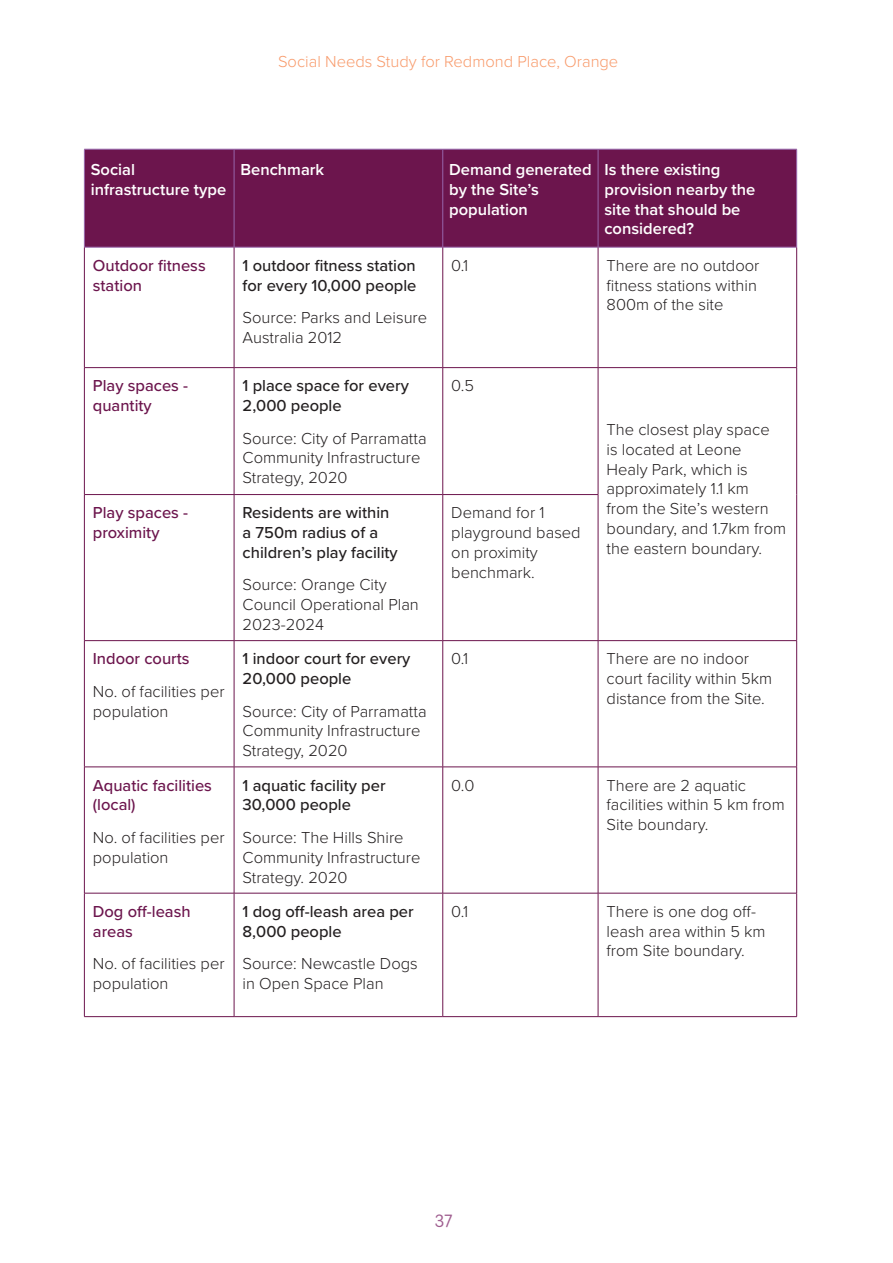
<style>
.page{position:relative;width:893px;height:1263px;background:#fff}
.page>*{position:absolute;margin:0;border:0;box-sizing:border-box;transform-origin:0 0}
.Cred_23_Rpt_Table_body{font:300 16.5px/19.8px "Proxima Nova";color:#231f20}
.Cred_23_Rpt_Table_body-2{font:500 16.5px/19.8px "Proxima Nova";color:#231f20}
.Cred_23_Rpt_Table_header{font:600 16.5px/19.8px "Proxima Nova";color:#fff}
.Cred_23_Rpt_Table_left_column{font:500 16.5px/19.8px "Proxima Nova";color:#6c154d}
.Cred_23_Rpt_Body_text{font:300 16.5px/19.8px "Proxima Nova";color:#231f20}
.t1{font:300 16.5px "Proxima Nova";color:#f89b6c}
.t2{font:300 16.5px "Navigo";color:#9f5d8f}
</style>
<div class="page">
<div style="left:85px;top:150px;width:711px;height:97px;background:#6c154d"></div>
<hr style="left:84px;top:149px;width:150px;height:1px;background:#9766ab">
<hr style="left:84px;top:150px;width:1px;height:97px;background:#9766ab">
<hr style="left:234px;top:149px;width:209px;height:1px;background:#9766ab">
<hr style="left:234px;top:149px;width:1px;height:98px;background:#9766ab">
<hr style="left:443px;top:149px;width:155px;height:1px;background:#9766ab">
<hr style="left:442px;top:149px;width:1px;height:98px;background:#9766ab">
<hr style="left:598px;top:149px;width:199px;height:1px;background:#9766ab">
<hr style="left:598px;top:149px;width:1px;height:98px;background:#9766ab">
<hr style="left:796px;top:149px;width:1px;height:98px;background:#9766ab">
<hr style="left:84px;top:247px;width:150px;height:1px;background:#9766ab">
<hr style="left:234px;top:247px;width:209px;height:1px;background:#9766ab">
<hr style="left:443px;top:247px;width:155px;height:1px;background:#9766ab">
<hr style="left:598px;top:247px;width:199px;height:1px;background:#9766ab">
<hr style="left:598px;top:367px;width:199px;height:1px;background:#6c154d">
<hr style="left:598px;top:368px;width:1px;height:126px;background:#6c154d">
<hr style="left:796px;top:368px;width:1px;height:126px;background:#6c154d">
<hr style="left:598px;top:495px;width:1px;height:145px;background:#6c154d">
<hr style="left:796px;top:494px;width:1px;height:146px;background:#6c154d">
<hr style="left:598px;top:640px;width:199px;height:1px;background:#6c154d">
<hr style="left:84px;top:247px;width:1px;height:120px;background:#6c154d">
<hr style="left:234px;top:247px;width:1px;height:120px;background:#6c154d">
<hr style="left:442px;top:247px;width:1px;height:120px;background:#6c154d">
<hr style="left:598px;top:247px;width:1px;height:120px;background:#6c154d">
<hr style="left:796px;top:247px;width:1px;height:120px;background:#6c154d">
<hr style="left:84px;top:367px;width:150px;height:1px;background:#6c154d">
<hr style="left:84px;top:368px;width:1px;height:126px;background:#6c154d">
<hr style="left:234px;top:367px;width:209px;height:1px;background:#6c154d">
<hr style="left:234px;top:368px;width:1px;height:126px;background:#6c154d">
<hr style="left:443px;top:367px;width:155px;height:1px;background:#6c154d">
<hr style="left:442px;top:368px;width:1px;height:126px;background:#6c154d">
<hr style="left:84px;top:494px;width:150px;height:1px;background:#6c154d">
<hr style="left:84px;top:495px;width:1px;height:145px;background:#6c154d">
<hr style="left:234px;top:494px;width:209px;height:1px;background:#6c154d">
<hr style="left:234px;top:495px;width:1px;height:145px;background:#6c154d">
<hr style="left:443px;top:494px;width:155px;height:1px;background:#6c154d">
<hr style="left:442px;top:495px;width:1px;height:145px;background:#6c154d">
<hr style="left:84px;top:640px;width:150px;height:1px;background:#6c154d">
<hr style="left:84px;top:641px;width:1px;height:126px;background:#6c154d">
<hr style="left:234px;top:640px;width:209px;height:1px;background:#6c154d">
<hr style="left:234px;top:641px;width:1px;height:126px;background:#6c154d">
<hr style="left:443px;top:640px;width:155px;height:1px;background:#6c154d">
<hr style="left:442px;top:641px;width:1px;height:126px;background:#6c154d">
<hr style="left:598px;top:641px;width:1px;height:126px;background:#6c154d">
<hr style="left:796px;top:641px;width:1px;height:126px;background:#6c154d">
<hr style="left:84px;top:767px;width:150px;height:1px;background:#6c154d">
<hr style="left:84px;top:767px;width:1px;height:126px;background:#6c154d">
<hr style="left:234px;top:767px;width:209px;height:1px;background:#6c154d">
<hr style="left:234px;top:767px;width:1px;height:126px;background:#6c154d">
<hr style="left:443px;top:767px;width:155px;height:1px;background:#6c154d">
<hr style="left:442px;top:767px;width:1px;height:126px;background:#6c154d">
<hr style="left:598px;top:767px;width:199px;height:1px;background:#6c154d">
<hr style="left:598px;top:767px;width:1px;height:126px;background:#6c154d">
<hr style="left:796px;top:767px;width:1px;height:126px;background:#6c154d">
<hr style="left:84px;top:893px;width:150px;height:1px;background:#6c154d">
<hr style="left:84px;top:893px;width:1px;height:123px;background:#6c154d">
<hr style="left:234px;top:893px;width:209px;height:1px;background:#6c154d">
<hr style="left:234px;top:893px;width:1px;height:123px;background:#6c154d">
<hr style="left:443px;top:893px;width:155px;height:1px;background:#6c154d">
<hr style="left:442px;top:893px;width:1px;height:123px;background:#6c154d">
<hr style="left:598px;top:893px;width:199px;height:1px;background:#6c154d">
<hr style="left:598px;top:893px;width:1px;height:123px;background:#6c154d">
<hr style="left:796px;top:893px;width:1px;height:123px;background:#6c154d">
<hr style="left:84px;top:1016px;width:150px;height:1px;background:#6c154d">
<hr style="left:234px;top:1016px;width:209px;height:1px;background:#6c154d">
<hr style="left:443px;top:1016px;width:155px;height:1px;background:#6c154d">
<hr style="left:598px;top:1016px;width:199px;height:1px;background:#6c154d">
<p class="t1" style="left:278px;top:49px;width:342px">Social Needs Study for Redmond Place, Orange</p>
<p class="Cred_23_Rpt_Table_header" style="left:91px;top:159px;width:137px">Social infrastructure type</p>
<p class="Cred_23_Rpt_Table_header" style="left:240px;top:159px;width:85px">Benchmark</p>
<p class="Cred_23_Rpt_Table_header" style="left:449px;top:159px;width:144px">Demand generated by the Site’s population</p>
<p class="Cred_23_Rpt_Table_header" style="left:604px;top:159px;width:152px">Is there existing provision nearby the site that should be considered?</p>
<p class="Cred_23_Rpt_Table_left_column" style="left:93px;top:255px;width:114px">Outdoor fitness station</p>
<p class="Cred_23_Rpt_Table_body-2" style="left:243px;top:255px;width:175px">1 outdoor fitness station for every 10,000 people</p>
<p class="Cred_23_Rpt_Table_body" style="left:243px;top:307px;width:186px">Source: Parks and Leisure<br>Australia 2012</p>
<p class="Cred_23_Rpt_Table_body" style="left:451px;top:255px;width:18px">0.1</p>
<p class="Cred_23_Rpt_Table_body" style="left:607px;top:255px;width:154px">There are no outdoor fitness stations within<br>800m of the site</p>
<p class="Cred_23_Rpt_Table_left_column" style="left:93px;top:375px;width:97px">Play spaces - quantity</p>
<p class="Cred_23_Rpt_Table_body-2" style="left:243px;top:375px;width:168px">1 place space for every<br>2,000 people</p>
<p class="Cred_23_Rpt_Table_body" style="left:243px;top:427px;width:186px">Source: City of Parramatta<br>Community Infrastructure<br>Strategy, 2020</p>
<p class="Cred_23_Rpt_Table_left_column" style="left:93px;top:502px;width:97px">Play spaces - proximity</p>
<p class="Cred_23_Rpt_Table_body-2" style="left:243px;top:502px;width:157px">Residents are within a 750m radius of a children’s play facility</p>
<p class="Cred_23_Rpt_Table_body" style="left:243px;top:574px;width:178px">Source: Orange City<br>Council Operational Plan<br>2023-2024</p>
<p class="Cred_23_Rpt_Table_left_column" style="left:93px;top:648px;width:98px">Indoor courts</p>
<p class="Cred_23_Rpt_Body_text" style="left:93px;top:680px;width:133px">No. of facilities per population</p>
<p class="Cred_23_Rpt_Table_left_column" style="left:93px;top:774px;width:121px">Aquatic facilities (local)</p>
<p class="Cred_23_Rpt_Body_text" style="left:93px;top:827px;width:133px">No. of facilities per population</p>
<p class="Cred_23_Rpt_Table_left_column" style="left:93px;top:901px;width:99px">Dog off-leash areas</p>
<p class="Cred_23_Rpt_Body_text" style="left:93px;top:953px;width:133px">No. of facilities per population</p>
<p class="Cred_23_Rpt_Table_body-2" style="left:243px;top:648px;width:169px">1 indoor court for every<br>20,000 people</p>
<p class="Cred_23_Rpt_Table_body" style="left:243px;top:700px;width:186px">Source: City of Parramatta<br>Community Infrastructure<br>Strategy, 2020</p>
<p class="Cred_23_Rpt_Table_body-2" style="left:243px;top:774px;width:145px">1 aquatic facility per<br>30,000 people</p>
<p class="Cred_23_Rpt_Table_body" style="left:243px;top:827px;width:179px">Source: The Hills Shire<br>Community Infrastructure<br>Strategy. 2020</p>
<p class="Cred_23_Rpt_Table_body-2" style="left:243px;top:901px;width:173px">1 dog off-leash area per<br>8,000 people</p>
<p class="Cred_23_Rpt_Table_body" style="left:243px;top:953px;width:177px">Source: Newcastle Dogs in Open Space Plan</p>
<p class="Cred_23_Rpt_Table_body" style="left:451px;top:375px;width:24px">0.5</p>
<p class="Cred_23_Rpt_Table_body" style="left:451px;top:502px;width:131px">Demand for 1 playground based on proximity benchmark.</p>
<p class="Cred_23_Rpt_Table_body" style="left:607px;top:419px;width:181px">The closest play space<br>is located at Leone<br>Healy Park, which is approximately 1.1 km<br>from the Site’s western boundary, and 1.7km from the eastern boundary.</p>
<p class="Cred_23_Rpt_Table_body" style="left:451px;top:648px;width:18px">0.1</p>
<p class="Cred_23_Rpt_Table_body" style="left:607px;top:648px;width:167px">There are no indoor court facility within 5km distance from the Site.</p>
<p class="Cred_23_Rpt_Table_body" style="left:451px;top:774px;width:25px">0.0</p>
<p class="Cred_23_Rpt_Table_body" style="left:607px;top:774px;width:180px">There are 2 aquatic facilities within 5 km from<br>Site boundary.</p>
<p class="Cred_23_Rpt_Table_body" style="left:451px;top:900px;width:18px">0.1</p>
<p class="Cred_23_Rpt_Table_body" style="left:607px;top:900px;width:161px">There is one dog off&shy;leash area within 5 km from Site boundary.</p>
<p class="t2" style="left:435px;top:1207px;width:19px">37</p>
</div>
